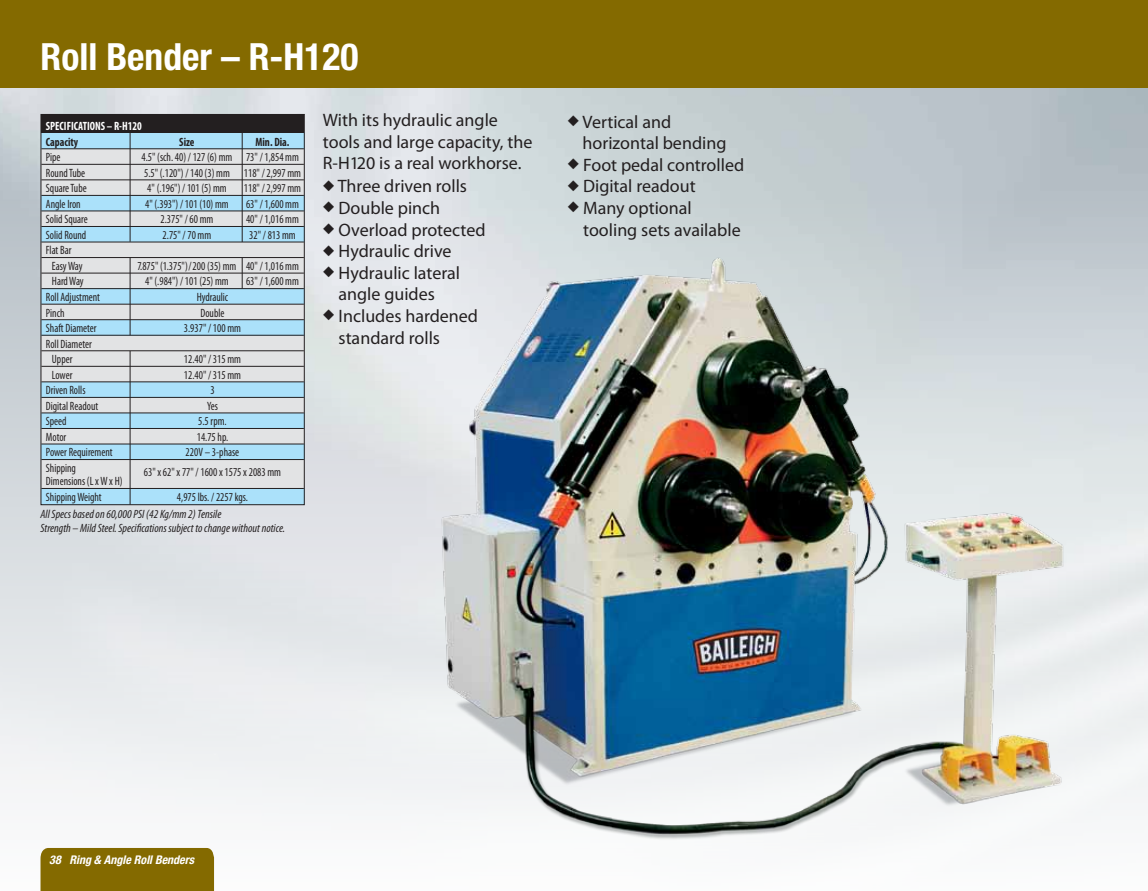
<style>
.page{position:relative;width:1148px;height:891px;background:#fff}
.page>*{position:absolute;margin:0;border:0;box-sizing:border-box;transform-origin:0 0}
.t1{font:700 condensed 37.5px "Helvetica Neue";color:#fff}
.t2{font:18px/21.6px "Myriad Pro";color:#231f20}
.t3{font:condensed 12px/15.6px "Myriad Pro";color:#231f20;scale:.91 1}
.t4{font:italic condensed 12px/13.5px "Myriad Pro";color:#231f20}
.t5{font:italic 700 condensed 12px "Helvetica Neue";color:#fff}
.t6{font:700 condensed 12px "Myriad Pro";color:#fff;scale:.91 1}
.t7{font:700 condensed 12px "Myriad Pro";color:#231f20;scale:.91 1}
</style>
<div class="page">
<img style="left:0;top:87px;width:1148px;height:804px">
<div style="left:40px;top:848px;width:174px;height:43px;background:#846a00"></div>
<img style="left:411px;top:235px;width:668px;height:626px">
<div style="left:0;top:0;width:1148px;height:87px;background:#846a00"></div>
<div style="left:41px;top:132px;width:263px;height:373px;background:#e2e3e4"></div>
<div style="left:41px;top:133px;width:263px;height:16px;background:#abe1fa"></div>
<div style="left:41px;top:195px;width:263px;height:16px;background:#abe1fa"></div>
<div style="left:41px;top:226px;width:263px;height:16px;background:#abe1fa"></div>
<div style="left:41px;top:289px;width:263px;height:15px;background:#abe1fa"></div>
<div style="left:41px;top:320px;width:263px;height:15px;background:#abe1fa"></div>
<div style="left:41px;top:382px;width:263px;height:16px;background:#abe1fa"></div>
<div style="left:41px;top:413px;width:263px;height:16px;background:#abe1fa"></div>
<div style="left:41px;top:444px;width:263px;height:16px;background:#abe1fa"></div>
<div style="left:41px;top:489px;width:263px;height:16px;background:#abe1fa"></div>
<hr style="left:130px;top:132px;width:1px;height:110px;background:#231f20">
<hr style="left:130px;top:258px;width:1px;height:77px;background:#231f20">
<hr style="left:130px;top:351px;width:1px;height:154px;background:#231f20">
<hr style="left:242px;top:133px;width:1px;height:109px;background:#231f20">
<hr style="left:242px;top:258px;width:1px;height:31px;background:#231f20">
<div style="left:41px;top:115px;width:263px;height:18px;background:#231f20"></div>
<hr style="left:41px;top:148px;width:263px;height:1px;background:#231f20">
<hr style="left:41px;top:164px;width:263px;height:1px;background:#231f20">
<hr style="left:41px;top:180px;width:263px;height:1px;background:#231f20">
<hr style="left:41px;top:195px;width:263px;height:1px;background:#231f20">
<hr style="left:41px;top:211px;width:263px;height:1px;background:#231f20">
<hr style="left:41px;top:226px;width:263px;height:1px;background:#231f20">
<hr style="left:41px;top:242px;width:263px;height:1px;background:#231f20">
<hr style="left:41px;top:257px;width:263px;height:1px;background:#231f20">
<hr style="left:41px;top:273px;width:263px;height:1px;background:#231f20">
<hr style="left:41px;top:288px;width:263px;height:1px;background:#231f20">
<hr style="left:41px;top:304px;width:263px;height:1px;background:#231f20">
<hr style="left:41px;top:319px;width:263px;height:1px;background:#231f20">
<hr style="left:41px;top:335px;width:263px;height:1px;background:#231f20">
<hr style="left:41px;top:350px;width:263px;height:1px;background:#231f20">
<hr style="left:41px;top:366px;width:263px;height:1px;background:#231f20">
<hr style="left:41px;top:382px;width:263px;height:1px;background:#231f20">
<hr style="left:41px;top:397px;width:263px;height:1px;background:#231f20">
<hr style="left:41px;top:413px;width:263px;height:1px;background:#231f20">
<hr style="left:41px;top:428px;width:263px;height:1px;background:#231f20">
<hr style="left:41px;top:444px;width:263px;height:1px;background:#231f20">
<hr style="left:41px;top:459px;width:263px;height:1px;background:#231f20">
<hr style="left:41px;top:488px;width:263px;height:1px;background:#231f20">
<div style="left:41px;top:114px;width:264px;height:391px;border:1px solid #231f20"></div>
<h1 class="t1" style="left:40px;top:34px;width:319px">Roll Bender – R-H120</h1>
<p class="t6" style="left:46px;top:119px;width:107px">SPECIFICATIONS – R-H120</p>
<p class="t7" style="left:46px;top:134px;width:37px">Capacity</p>
<p class="t7" style="left:179px;top:134px;width:18px">Size</p>
<p class="t7" style="left:255px;top:134px;width:39px">Min. Dia.</p>
<p class="t3" style="left:46px;top:149px;width:18px">Pipe</p>
<p class="t3" style="left:142px;top:149px;width:174px">4.5" (sch. 40) / 127 (6) mm 73" / 1,854 mm</p>
<p class="t3" style="left:46px;top:165px;width:45px">Round Tube</p>
<p class="t3" style="left:144px;top:165px;width:174px">5.5" (.120") / 140 (3) mm 118" / 2,997 mm</p>
<p class="t3" style="left:46px;top:180px;width:46px">Square Tube</p>
<p class="t3" style="left:147px;top:180px;width:89px">4" (.196") / 101 (5) mm</p>
<p class="t3" style="left:244px;top:180px;width:64px">118" / 2,997 mm</p>
<p class="t3" style="left:46px;top:196px;width:40px">Angle Iron</p>
<p class="t3" style="left:145px;top:196px;width:93px">4" (.393") / 101 (10) mm</p>
<p class="t3" style="left:246px;top:196px;width:60px">63" / 1,600 mm</p>
<p class="t3" style="left:46px;top:211px;width:48px">Solid Square</p>
<p class="t3" style="left:160px;top:211px;width:60px">2.375" / 60 mm</p>
<p class="t3" style="left:246px;top:211px;width:60px">40" / 1,016 mm</p>
<p class="t3" style="left:46px;top:227px;width:46px">Solid Round</p>
<p class="t3" style="left:163px;top:227px;width:55px">2.75" / 70 mm</p>
<p class="t3" style="left:249px;top:227px;width:53px">32" / 813 mm</p>
<p class="t3" style="left:52px;top:242px;width:35px;text-indent:-6px">Flat Bar<br>Easy Way</p>
<p class="t3" style="left:137px;top:258px;width:179px">7.875" (1.375") / 200 (35) mm 40" / 1,016 mm</p>
<p class="t3" style="left:52px;top:274px;width:37px">Hard Way</p>
<p class="t3" style="left:145px;top:274px;width:93px">4" (.984") / 101 (25) mm</p>
<p class="t3" style="left:246px;top:274px;width:60px">63" / 1,600 mm</p>
<p class="t3" style="left:46px;top:289px;width:61px">Roll Adjustment</p>
<p class="t3" style="left:197px;top:289px;width:36px">Hydraulic</p>
<p class="t3" style="left:46px;top:305px;width:22px">Pinch</p>
<p class="t3" style="left:200px;top:305px;width:28px">Double</p>
<p class="t3" style="left:46px;top:320px;width:57px">Shaft Diameter</p>
<p class="t3" style="left:184px;top:320px;width:64px">3.937" / 100 mm</p>
<p class="t3" style="left:52px;top:336px;width:45px;text-indent:-6px">Roll Diameter<br>Upper</p>
<p class="t3" style="left:184px;top:351px;width:64px">12.40" / 315 mm</p>
<p class="t3" style="left:52px;top:367px;width:24px">Lower</p>
<p class="t3" style="left:184px;top:367px;width:64px">12.40" / 315 mm</p>
<p class="t3" style="left:46px;top:382px;width:45px">Driven Rolls</p>
<p class="t3" style="left:210px;top:382px;width:6px">3</p>
<p class="t3" style="left:46px;top:398px;width:59px">Digital Readout</p>
<p class="t3" style="left:207px;top:398px;width:13px">Yes</p>
<p class="t3" style="left:46px;top:413px;width:24px">Speed</p>
<p class="t3" style="left:198px;top:413px;width:33px">5.5 rpm.</p>
<p class="t3" style="left:46px;top:429px;width:24px">Motor</p>
<p class="t3" style="left:197px;top:429px;width:36px">14.75 hp.</p>
<p class="t3" style="left:46px;top:444px;width:75px">Power Requirement</p>
<p class="t3" style="left:186px;top:444px;width:60px">220V – 3-phase</p>
<p class="t3" style="left:46px;top:460px;width:35px">Shipping</p>
<p class="t3" style="left:144px;top:465px;width:152px">63" x 62" x 77" / 1600 x 1575 x 2083 mm</p>
<p class="t3" style="left:46px;top:473px;width:86px">Dimensions (L x W x H)<br>Shipping Weight</p>
<p class="t3" style="left:177px;top:489px;width:79px">4,975 lbs. / 2257 kgs.</p>
<p class="t4" style="left:40px;top:507px;width:246px">All Specs based on 60,000 PSI (42 Kg/mm 2) Tensile<br>Strength – Mild Steel. Specifications subject to change without notice.</p>
<h2 class="t2" style="left:323px;top:109px;width:211px">With its hydraulic angle tools and large capacity, the<br>R-H120 is a real workhorse.</h2>
<h2 class="t2" style="left:323px;top:175px;width:146px">◆ Three driven rolls</h2>
<h2 class="t2" style="left:323px;top:197px;width:119px">◆ Double pinch</h2>
<h2 class="t2" style="left:323px;top:218px;width:164px">◆ Overload protected</h2>
<h2 class="t2" style="left:323px;top:240px;width:130px">◆ Hydraulic drive</h2>
<h2 class="t2" style="left:323px;top:262px;width:139px;text-align:center">◆ Hydraulic lateral angle guides</h2>
<h2 class="t2" style="left:338px;top:305px;width:141px;text-indent:-16px">◆ Includes hardened standard rolls</h2>
<h2 class="t2" style="left:582px;top:110px;width:145px;text-indent:-15px">◆ Vertical and horizontal bending</h2>
<h2 class="t2" style="left:567px;top:154px;width:178px">◆ Foot pedal controlled</h2>
<h2 class="t2" style="left:567px;top:175px;width:130px">◆ Digital readout</h2>
<h2 class="t2" style="left:583px;top:197px;width:159px;text-indent:-16px">◆ Many optional tooling sets available</h2>
<p class="t5" style="left:49px;top:852px;width:146px">38 Ring &amp; Angle Roll Benders</p>
</div>
